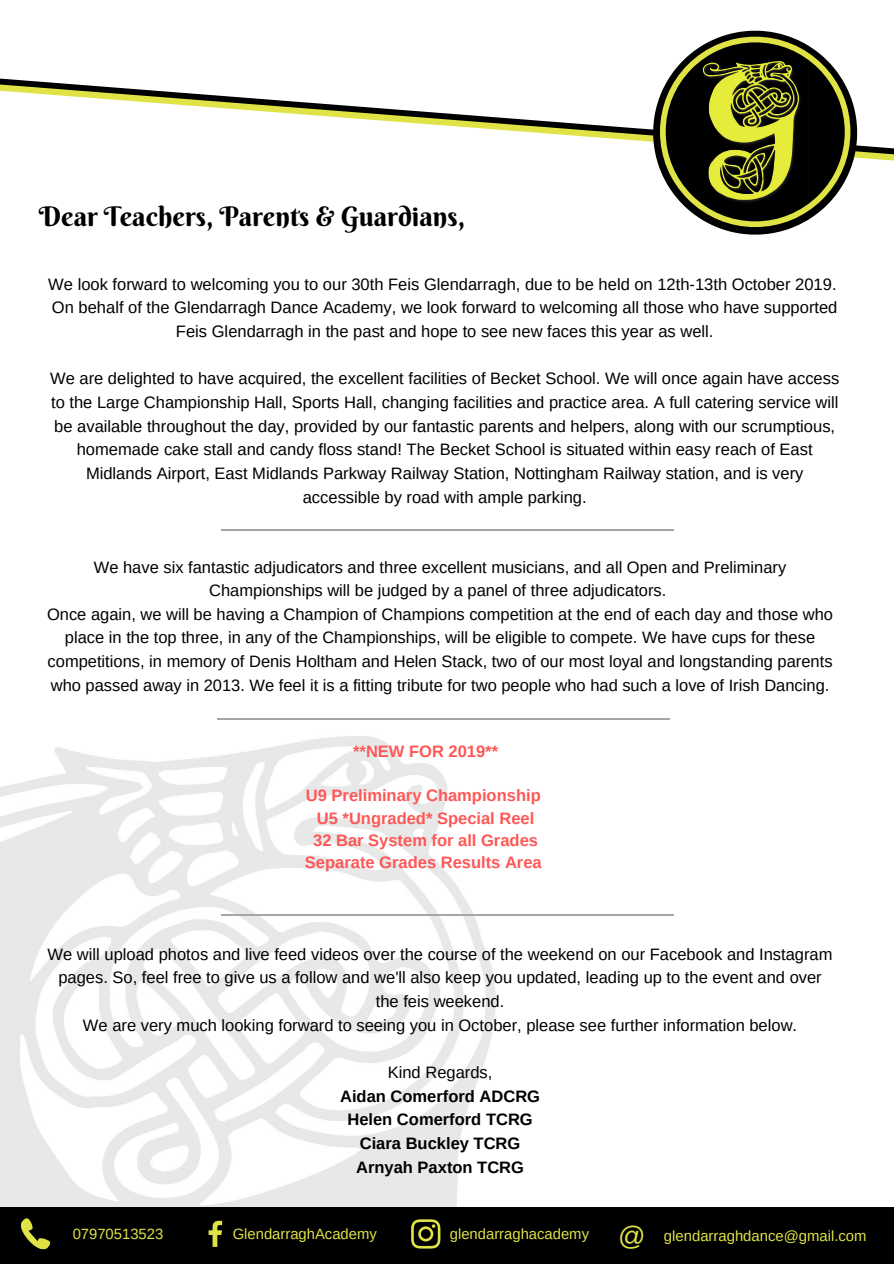
<style>
.page{position:relative;width:894px;height:1264px;background:#fff}
.page>*{position:absolute;margin:0;border:0;box-sizing:border-box;transform-origin:0 0}
.t1{font:27px "Berkshire Swash";color:#000}
.t2{font:16.5px/23.7px "Arimo";color:#000;text-align:center}
.t3{font:700 16.5px/22.4px "Arimo";color:#ff5757;text-align:center}
.t4{font:700 16.5px/23.7px "Arimo";color:#000;text-align:center}
.t5{font:14.85px "Arimo";color:#dfe345}
.s1{font-size:27px}
</style>
<div class="page">
<svg style="left:0;top:78px;width:893px;height:83px"></svg>
<svg style="left:653px;top:31px;width:203px;height:204px"></svg>
<img style="left:0;top:736px;width:535px;height:471px">
<div style="left:0;top:1207px;width:893px;height:56px;background:#000"></div>
<svg style="left:208px;top:1220px;width:15px;height:27px"></svg>
<svg style="left:411px;top:1219px;width:29px;height:29px"></svg>
<svg style="left:21px;top:1218px;width:30px;height:31px"></svg>
<hr style="left:221px;top:529px;width:452px;height:1px;background:#a6a6a6">
<hr style="left:218px;top:718px;width:451px;height:1px;background:#a6a6a6">
<hr style="left:221px;top:914px;width:452px;height:1px;background:#a6a6a6">
<h1 class="t1" style="left:39px;top:200px;width:427px">Dear Teachers, Parents &amp; Guardians,</h1>
<p class="t2" style="left:48px;top:272px;width:790px">We look forward to welcoming you to our 30th Feis Glendarragh, due to be held on 12th-13th October 2019.<br>On behalf of the Glendarragh Dance Academy, we look forward to welcoming all those who have supported<br>Feis Glendarragh in the past and hope to see new faces this year as well.</p>
<p class="t2" style="left:50px;top:366px;width:790px">We are delighted to have acquired, the excellent facilities of Becket School. We will once again have access to the Large Championship Hall, Sports Hall, changing facilities and practice area. A full catering service will be available throughout the day, provided by our fantastic parents and helpers, along with our scrumptious, homemade cake stall and candy floss stand! The Becket School is situated within easy reach of East Midlands Airport, East Midlands Parkway Railway Station, Nottingham Railway station, and is very accessible by road with ample parking.</p>
<p class="t2" style="left:47px;top:555px;width:787px">We have six fantastic adjudicators and three excellent musicians, and all Open and Preliminary Championships will be judged by a panel of three adjudicators.<br>Once again, we will be having a Champion of Champions competition at the end of each day and those who place in the top three, in any of the Championships, will be eligible to compete. We have cups for these competitions, in memory of Denis Holtham and Helen Stack, two of our most loyal and longstanding parents who passed away in 2013. We feel it is a fitting tribute for two people who had such a love of Irish Dancing.</p>
<p class="t3" style="left:353px;top:739px;width:146px">**NEW FOR 2019**</p>
<p class="t3" style="left:305px;top:784px;width:238px">U9 Preliminary Championship<br>U5 *Ungraded* Special Reel<br>32 Bar System for all Grades<br>Separate Grades Results Area</p>
<p class="t2" style="left:48px;top:942px;width:786px">We will upload photos and live feed videos over the course of the weekend on our Facebook and Instagram pages. So, feel free to give us a follow and we'll also keep you updated, leading up to the event and over the feis weekend.<br>We are very much looking forward to seeing you in October, please see further information below.</p>
<p class="t2" style="left:387px;top:1060px;width:106px">Kind Regards,</p>
<p class="t4" style="left:340px;top:1084px;width:201px">Aidan Comerford ADCRG<br>Helen Comerford TCRG<br>Ciara Buckley TCRG<br>Arnyah Paxton TCRG</p>
<p class="t5" style="left:73px;top:1225px;width:92px">07970513523</p>
<p class="t5" style="left:233px;top:1225px;width:146px">GlendarraghAcademy</p>
<p class="t5" style="left:449px;top:1227px;width:418px">glendarraghacademy <span class="s1">@</span> glendarraghdance@gmail.com</p>
</div>
